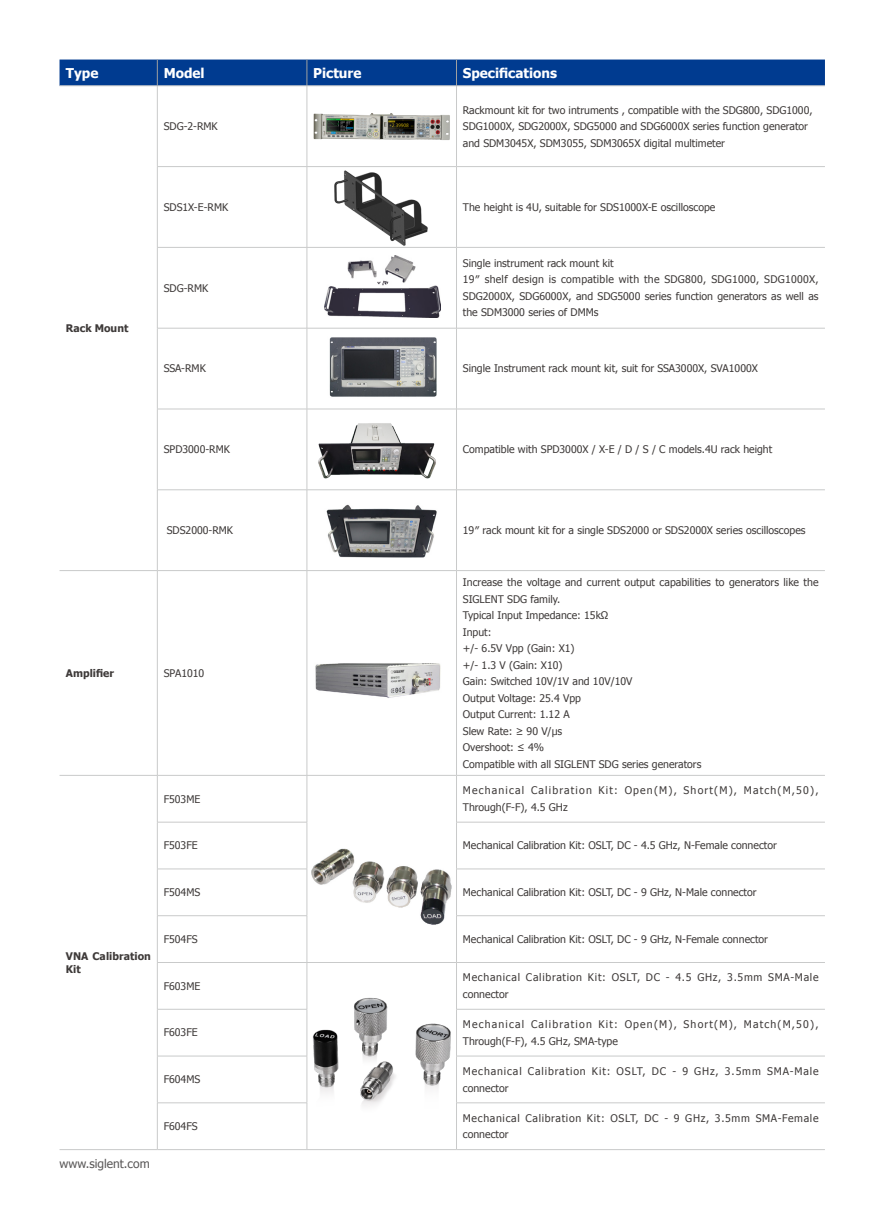
<style>
.page{position:relative;width:893px;height:1212px;background:#fff}
.page>*{position:absolute;margin:0;border:0;box-sizing:border-box;transform-origin:0 0}
.t1{font:700 13.5px "Tahoma";color:#fff}
.t2{font:12px "Tahoma";color:#595757}
.t3{font:10.5px/16.5px "Tahoma";color:#3e3a39}
.t4{font:10.5px/16.5px "Tahoma";letter-spacing:.11em;color:#3e3a39}
.t5{font:10.5px/16.5px "Tahoma";letter-spacing:.07em;color:#3e3a39}
.t6{font:10.5px/16.5px "Tahoma";letter-spacing:.065em;color:#3e3a39}
.t7{font:10.5px/16.5px "Tahoma";letter-spacing:.085em;color:#3e3a39}
.t8{font:700 10.5px/12.6px "Tahoma";color:#3e3a39}
</style>
<div class="page">
<img style="left:325px;top:256px;width:115px;height:62px">
<img style="left:329px;top:337px;width:108px;height:60px">
<img style="left:334px;top:170px;width:94px;height:76px">
<hr style="left:157px;top:571px;width:1px;height:204px;background:#c9caca">
<hr style="left:60px;top:86px;width:97px;height:1px;background:#c9caca">
<hr style="left:157px;top:86px;width:1px;height:80px;background:#c9caca">
<hr style="left:157px;top:167px;width:1px;height:80px;background:#c9caca">
<hr style="left:157px;top:248px;width:1px;height:80px;background:#c9caca">
<hr style="left:157px;top:328px;width:1px;height:81px;background:#c9caca">
<hr style="left:157px;top:409px;width:1px;height:81px;background:#c9caca">
<hr style="left:157px;top:490px;width:1px;height:80px;background:#c9caca">
<hr style="left:60px;top:570px;width:97px;height:1px;background:#c9caca">
<hr style="left:456px;top:86px;width:1px;height:80px;background:#c9caca">
<hr style="left:307px;top:167px;width:1px;height:80px;background:#c9caca">
<hr style="left:456px;top:167px;width:1px;height:80px;background:#c9caca">
<hr style="left:307px;top:248px;width:1px;height:80px;background:#c9caca">
<hr style="left:456px;top:248px;width:1px;height:80px;background:#c9caca">
<hr style="left:307px;top:328px;width:1px;height:81px;background:#c9caca">
<hr style="left:456px;top:328px;width:1px;height:81px;background:#c9caca">
<hr style="left:307px;top:409px;width:1px;height:81px;background:#c9caca">
<hr style="left:456px;top:409px;width:1px;height:81px;background:#c9caca">
<hr style="left:307px;top:490px;width:1px;height:80px;background:#c9caca">
<hr style="left:456px;top:490px;width:1px;height:80px;background:#c9caca">
<hr style="left:307px;top:571px;width:1px;height:204px;background:#c9caca">
<hr style="left:456px;top:571px;width:1px;height:204px;background:#c9caca">
<hr style="left:60px;top:775px;width:97px;height:1px;background:#c9caca">
<hr style="left:157px;top:775px;width:1px;height:47px;background:#c9caca">
<hr style="left:157px;top:822px;width:1px;height:47px;background:#c9caca">
<hr style="left:157px;top:869px;width:1px;height:46px;background:#c9caca">
<hr style="left:157px;top:916px;width:1px;height:46px;background:#c9caca">
<hr style="left:157px;top:963px;width:1px;height:46px;background:#c9caca">
<hr style="left:157px;top:1009px;width:1px;height:47px;background:#c9caca">
<hr style="left:157px;top:1056px;width:1px;height:46px;background:#c9caca">
<hr style="left:157px;top:1103px;width:1px;height:46px;background:#c9caca">
<hr style="left:60px;top:1149px;width:97px;height:1px;background:#c9caca">
<hr style="left:307px;top:775px;width:149px;height:1px;background:#c9caca">
<hr style="left:307px;top:775px;width:1px;height:47px;background:#c9caca">
<hr style="left:456px;top:775px;width:1px;height:47px;background:#c9caca">
<hr style="left:307px;top:822px;width:1px;height:47px;background:#c9caca">
<hr style="left:456px;top:822px;width:1px;height:47px;background:#c9caca">
<hr style="left:307px;top:869px;width:1px;height:46px;background:#c9caca">
<hr style="left:456px;top:869px;width:1px;height:46px;background:#c9caca">
<hr style="left:307px;top:916px;width:1px;height:46px;background:#c9caca">
<hr style="left:456px;top:916px;width:1px;height:46px;background:#c9caca">
<hr style="left:307px;top:962px;width:149px;height:1px;background:#c9caca">
<hr style="left:456px;top:963px;width:1px;height:46px;background:#c9caca">
<hr style="left:456px;top:1009px;width:1px;height:47px;background:#c9caca">
<hr style="left:456px;top:1056px;width:1px;height:46px;background:#c9caca">
<hr style="left:456px;top:1103px;width:1px;height:46px;background:#c9caca">
<hr style="left:307px;top:1149px;width:149px;height:1px;background:#c9caca">
<div style="left:60px;top:60px;width:765px;height:26px;background:#003b90"></div>
<hr style="left:157px;top:86px;width:150px;height:1px;background:#c9caca">
<hr style="left:456px;top:86px;width:369px;height:1px;background:#c9caca">
<hr style="left:157px;top:166px;width:150px;height:1px;background:#c9caca">
<hr style="left:307px;top:166px;width:149px;height:1px;background:#c9caca">
<hr style="left:456px;top:166px;width:369px;height:1px;background:#c9caca">
<hr style="left:157px;top:247px;width:150px;height:1px;background:#c9caca">
<hr style="left:307px;top:247px;width:149px;height:1px;background:#c9caca">
<hr style="left:456px;top:247px;width:369px;height:1px;background:#c9caca">
<hr style="left:157px;top:328px;width:150px;height:1px;background:#c9caca">
<hr style="left:307px;top:328px;width:149px;height:1px;background:#c9caca">
<hr style="left:456px;top:328px;width:369px;height:1px;background:#c9caca">
<hr style="left:157px;top:409px;width:150px;height:1px;background:#c9caca">
<hr style="left:307px;top:409px;width:149px;height:1px;background:#c9caca">
<hr style="left:456px;top:409px;width:369px;height:1px;background:#c9caca">
<hr style="left:157px;top:489px;width:150px;height:1px;background:#c9caca">
<hr style="left:307px;top:489px;width:149px;height:1px;background:#c9caca">
<hr style="left:456px;top:489px;width:369px;height:1px;background:#c9caca">
<hr style="left:157px;top:570px;width:150px;height:1px;background:#c9caca">
<hr style="left:307px;top:570px;width:149px;height:1px;background:#c9caca">
<hr style="left:456px;top:570px;width:369px;height:1px;background:#c9caca">
<hr style="left:157px;top:775px;width:150px;height:1px;background:#c9caca">
<hr style="left:456px;top:775px;width:369px;height:1px;background:#c9caca">
<hr style="left:157px;top:822px;width:150px;height:1px;background:#c9caca">
<hr style="left:456px;top:822px;width:369px;height:1px;background:#c9caca">
<hr style="left:157px;top:869px;width:150px;height:1px;background:#c9caca">
<hr style="left:456px;top:869px;width:369px;height:1px;background:#c9caca">
<hr style="left:157px;top:915px;width:150px;height:1px;background:#c9caca">
<hr style="left:456px;top:915px;width:369px;height:1px;background:#c9caca">
<hr style="left:157px;top:962px;width:150px;height:1px;background:#c9caca">
<hr style="left:456px;top:962px;width:369px;height:1px;background:#c9caca">
<hr style="left:157px;top:1009px;width:150px;height:1px;background:#c9caca">
<hr style="left:456px;top:1009px;width:369px;height:1px;background:#c9caca">
<hr style="left:157px;top:1056px;width:150px;height:1px;background:#c9caca">
<hr style="left:456px;top:1056px;width:369px;height:1px;background:#c9caca">
<hr style="left:157px;top:1102px;width:150px;height:1px;background:#c9caca">
<hr style="left:456px;top:1102px;width:369px;height:1px;background:#c9caca">
<hr style="left:157px;top:1149px;width:150px;height:1px;background:#c9caca">
<hr style="left:456px;top:1149px;width:369px;height:1px;background:#c9caca">
<img style="left:307px;top:86px;width:149px;height:80px">
<img style="left:307px;top:963px;width:144px;height:186px">
<img style="left:326px;top:504px;width:111px;height:54px">
<img style="left:311px;top:848px;width:141px;height:77px">
<img style="left:315px;top:663px;width:126px;height:35px">
<img style="left:313px;top:423px;width:132px;height:67px">
<p class="t1" style="left:66px;top:63px;width:34px">Type</p>
<p class="t1" style="left:164px;top:63px;width:42px">Model</p>
<p class="t1" style="left:313px;top:63px;width:50px">Picture</p>
<p class="t1" style="left:463px;top:63px;width:96px">Specifications</p>
<p class="t3" style="left:164px;top:117px;width:56px">SDG-2-RMK</p>
<p class="t3" style="left:463px;top:101px;width:351px">Rackmount kit for two intruments , compatible with the SDG800, SDG1000,<br>SDG1000X, SDG2000X, SDG5000 and SDG6000X series function generator and SDM3045X, SDM3055, SDM3065X digital multimeter</p>
<p class="t3" style="left:164px;top:198px;width:66px">SDS1X-E-RMK</p>
<p class="t3" style="left:463px;top:198px;width:254px">The height is 4U, suitable for SDS1000X-E oscilloscope</p>
<p class="t8" style="left:66px;top:321px;width:64px">Rack Mount</p>
<p class="t3" style="left:164px;top:279px;width:46px">SDG-RMK</p>
<p class="t3" style="left:463px;top:254px;width:357px">Single instrument rack mount kit<br>19″ shelf design is compatible with the SDG800, SDG1000, SDG1000X, SDG2000X, SDG6000X, and SDG5000 series function generators as well as the SDM3000 series of DMMs</p>
<p class="t3" style="left:164px;top:360px;width:44px">SSA-RMK</p>
<p class="t3" style="left:463px;top:360px;width:296px">Single Instrument rack mount kit, suit for SSA3000X, SVA1000X</p>
<p class="t3" style="left:164px;top:441px;width:68px">SPD3000-RMK</p>
<p class="t3" style="left:463px;top:441px;width:311px">Compatible with SPD3000X / X-E / D / S / C models.4U rack height</p>
<p class="t3" style="left:167px;top:521px;width:68px">SDS2000-RMK</p>
<p class="t3" style="left:463px;top:521px;width:344px">19″ rack mount kit for a single SDS2000 or SDS2000X series oscilloscopes</p>
<p class="t8" style="left:66px;top:666px;width:50px">Amplifier</p>
<p class="t3" style="left:164px;top:664px;width:42px">SPA1010</p>
<p class="t3" style="left:463px;top:573px;width:357px">Increase the voltage and current output capabilities to generators like the<br>SIGLENT SDG family.<br>Typical Input Impedance: 15kΩ<br>Input:<br>+/- 6.5V Vpp (Gain: X1)<br>+/- 1.3 V (Gain: X10)<br>Gain: Switched 10V/1V and 10V/10V<br>Output Voltage: 25.4 Vpp<br>Output Current: 1.12 A<br>Slew Rate: ≥ 90 V/μs<br>Overshoot: ≤ 4%<br>Compatible with all SIGLENT SDG series generators</p>
<p class="t8" style="left:66px;top:949px;width:87px">VNA Calibration<br>Kit</p>
<p class="t2" style="left:60px;top:1155px;width:92px">www.siglent.com</p>
<p class="t3" style="left:164px;top:790px;width:38px">F503ME</p>
<p class="t4" style="left:463px;top:782px;width:357px">Mechanical Calibration Kit: Open(M), Short(M), Match(M,50),<br>Through(F-F), 4.5 GHz</p>
<p class="t3" style="left:164px;top:837px;width:36px">F503FE</p>
<p class="t3" style="left:463px;top:837px;width:315px">Mechanical Calibration Kit: OSLT, DC - 4.5 GHz, N-Female connector</p>
<p class="t3" style="left:164px;top:883px;width:38px">F504MS</p>
<p class="t3" style="left:463px;top:883px;width:295px">Mechanical Calibration Kit: OSLT, DC - 9 GHz, N-Male connector</p>
<p class="t3" style="left:164px;top:930px;width:35px">F504FS</p>
<p class="t3" style="left:463px;top:930px;width:307px">Mechanical Calibration Kit: OSLT, DC - 9 GHz, N-Female connector</p>
<p class="t3" style="left:164px;top:977px;width:38px">F603ME</p>
<p class="t5" style="left:463px;top:969px;width:357px">Mechanical Calibration Kit: OSLT, DC - 4.5 GHz, 3.5mm SMA-Male connector</p>
<p class="t3" style="left:164px;top:1024px;width:36px">F603FE</p>
<p class="t4" style="left:463px;top:1016px;width:357px">Mechanical Calibration Kit: Open(M), Short(M), Match(M,50),<br>Through(F-F), 4.5 GHz, SMA-type</p>
<p class="t3" style="left:164px;top:1071px;width:38px">F604MS</p>
<p class="t7" style="left:463px;top:1062px;width:357px">Mechanical Calibration Kit: OSLT, DC - 9 GHz, 3.5mm SMA-Male connector</p>
<p class="t3" style="left:164px;top:1117px;width:35px">F604FS</p>
<p class="t6" style="left:463px;top:1109px;width:357px">Mechanical Calibration Kit: OSLT, DC - 9 GHz, 3.5mm SMA-Female connector</p>
</div>
